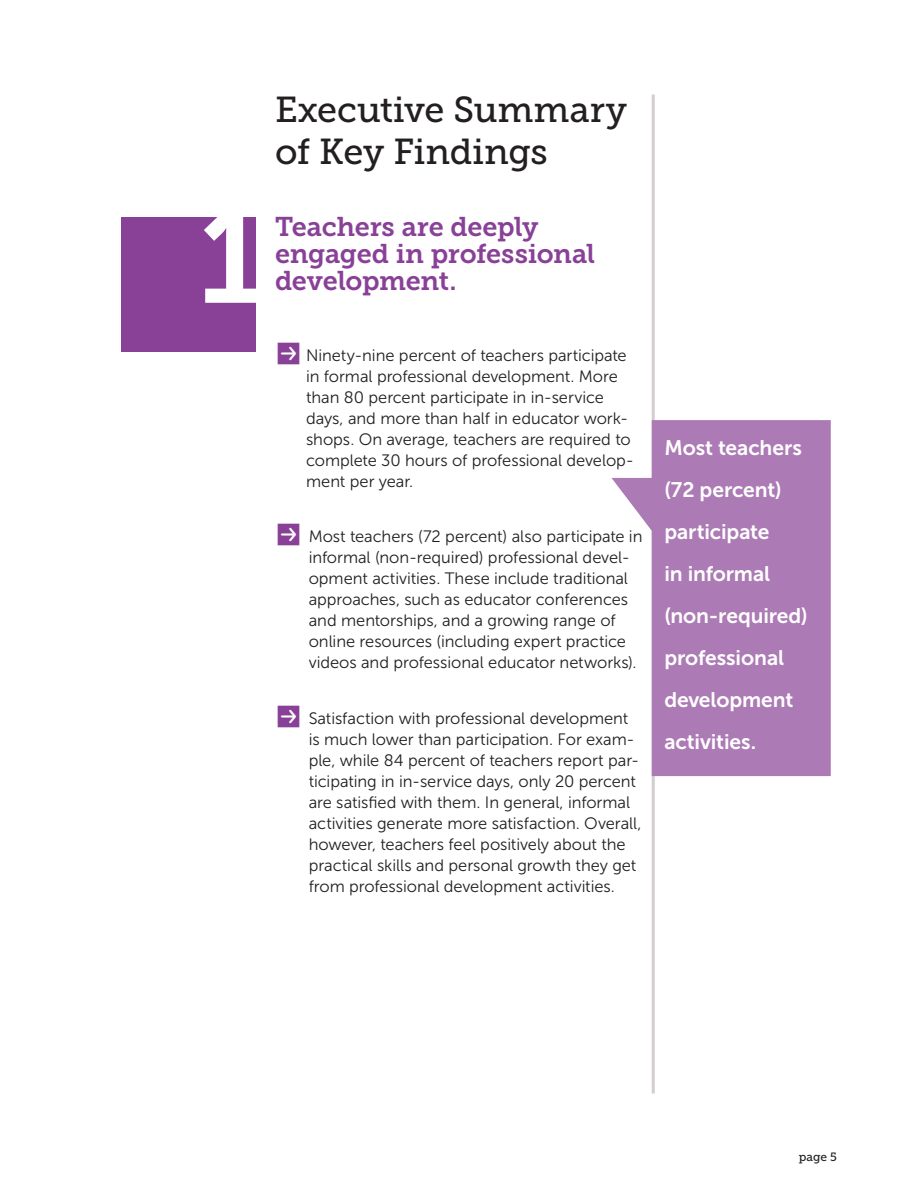
<style>
.page{position:relative;width:918px;height:1188px;background:#fff}
.page>*{position:absolute;margin:0;border:0;box-sizing:border-box;transform-origin:0 0}
.t1{font:135px "Museo Slab 700";color:#fff}
.t2{font:36px/42px "Museo Slab 500";letter-spacing:-.005em;color:#231f20}
.t3{font:27px/27px "Museo Slab 700";letter-spacing:-.015em;color:#894198}
.t4{font:21px/42px "Museo Sans 700";letter-spacing:-.005em;color:#fff}
.t5{font:16.5px/21px "Museo Sans 300";letter-spacing:-.005em;color:#231f20}
.t6{font:12px "Museo Slab 500";color:#231f20}
.s1{font-family:"Button Bonus Square Negative";font-size:27px;color:#894198}
</style>
<div class="page">
<hr style="left:652px;top:94px;width:3px;height:1000px;background:#d2cecc">
<div style="left:121px;top:217px;width:135px;height:135px;background:#894198"></div>
<svg style="left:612px;top:420px;width:219px;height:356px;fill:#ac7ab5"></svg>
<h2 class="t2" style="left:275px;top:88px;width:353px">Executive Summary of Key Findings</h2>
<h1 class="t1" style="left:198px;top:180px;width:70px">1</h1>
<h3 class="t3" style="left:275px;top:214px;width:322px">Teachers are deeply engaged in professional development.</h3>
<p class="t5" style="left:306px;top:345px;width:329px;text-indent:-31px"><span class="s1">P</span> Ninety-nine percent of teachers participate in formal professional development. More than 80 percent participate in in-service days, and more than half in educator work&shy;shops. On average, teachers are required to complete 30 hours of professional develop&shy;ment per year.</p>
<p class="t5" style="left:309px;top:526px;width:335px;text-indent:-34px"><span class="s1">P</span> Most teachers (72 percent) also participate in informal (non-required) professional devel&shy;opment activities. These include traditional approaches, such as educator conferences and mentorships, and a growing range of online resources (including expert practice videos and professional educator networks).</p>
<p class="t5" style="left:309px;top:708px;width:334px;text-indent:-34px"><span class="s1">P</span> Satisfaction with professional development is much lower than participation. For exam&shy;ple, while 84 percent of teachers report par&shy;ticipating in in-service days, only 20 percent are satisfied with them. In general, informal activities generate more satisfaction. Overall, however, teachers feel positively about the practical skills and personal growth they get from professional development activities.</p>
<p class="t4" style="left:664px;top:427px;width:145px">Most teachers (72 percent) participate<br>in informal (non-required) professional development activities.</p>
<p class="t6" style="left:799px;top:1150px;width:40px">page 5</p>
</div>
